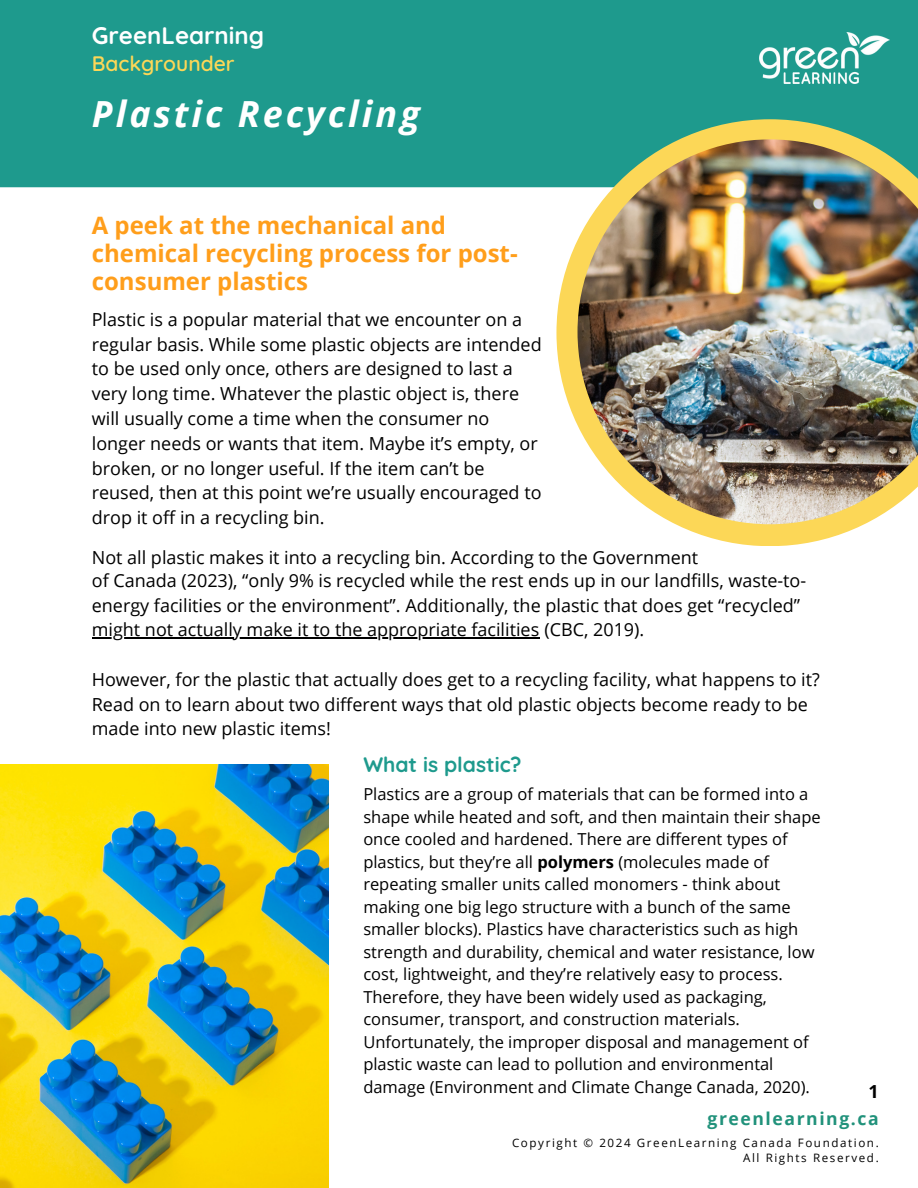
<style>
.page{position:relative;width:918px;height:1188px;background:#fff}
.page>*{position:absolute;margin:0;border:0;box-sizing:border-box;transform-origin:0 0}
.t1{font:italic 700 36px "Open Sans";letter-spacing:.085em;color:#fff}
.t2{font:700 24px/27.8px "Open Sans";color:#ff9e1b}
.t3{font:700 24px "Quicksand";color:#fff}
.t4{font:700 21px "Quicksand";color:#1e9a8d}
.t5{font:600 21px "Quicksand";color:#fcd757}
.t6{font:18px/24.8px "Open Sans";color:#000}
.t7{font:700 18px "Open Sans";color:#000}
.t8{font:700 17.55px "Open Sans";letter-spacing:.09em;color:#21927b}
.t9{font:16.5px/22.5px "Open Sans";color:#000}
.t10{font:11.55px "Open Sans";letter-spacing:.14em;color:#000}
.s1{font-weight:700}
</style>
<div class="page">
<div style="left:0;top:0;width:918px;height:187px;background:#1e9a8d"></div>
<img style="left:760px;top:33px;width:129px;height:50px">
<svg style="left:556px;top:119px;width:362px;height:427px"></svg>
<img style="left:578px;top:139px;width:340px;height:385px">
<img style="left:0;top:764px;width:328px;height:424px">
<hr style="left:92px;top:638px;width:448px;height:1px;background:#000">
<p class="t3" style="left:92px;top:20px;width:174px">GreenLearning</p>
<h5 class="t5" style="left:92px;top:50px;width:144px">Backgrounder</h5>
<h2 class="t1" style="left:92px;top:89px;width:330px">Plastic Recycling</h2>
<h5 class="t2" style="left:92px;top:211px;width:427px">A peek at the mechanical and chemical recycling process for post&shy;consumer plastics</h5>
<h5 class="t6" style="left:92px;top:307px;width:451px">Plastic is a popular material that we encounter on a regular basis. While some plastic objects are intended to be used only once, others are designed to last a very long time. Whatever the plastic object is, there will usually come a time when the consumer no longer needs or wants that item. Maybe it’s empty, or broken, or no longer useful. If the item can’t be reused, then at this point we’re usually encouraged to drop it off in a recycling bin.</h5>
<h4 class="t6" style="left:92px;top:544px;width:608px">Not all plastic makes it into a recycling bin. According to the Government</h4>
<p class="t6" style="left:92px;top:568px;width:716px">of Canada (2023), “only 9% is recycled while the rest ends up in our landfills, waste-to&shy;energy facilities or the environment”. Additionally, the plastic that does get “recycled”</p>
<p class="t6" style="left:92px;top:617px;width:554px">might not actually make it to the appropriate facilities (CBC, 2019).</p>
<p class="t6" style="left:92px;top:667px;width:730px">However, for the plastic that actually does get to a recycling facility, what happens to it?<br>Read on to learn about two different ways that old plastic objects become ready to be made into new plastic items!</p>
<p class="t4" style="left:363px;top:751px;width:160px">What is plastic?</p>
<p class="t9" style="left:363px;top:782px;width:459px">Plastics are a group of materials that can be formed into a shape while heated and soft, and then maintain their shape once cooled and hardened. There are different types of plastics, but they’re all <span class="s1">polymers</span> (molecules made of repeating smaller units called monomers - think about making one big lego structure with a bunch of the same smaller blocks). Plastics have characteristics such as high strength and durability, chemical and water resistance, low cost, lightweight, and they’re relatively easy to process.<br>Therefore, they have been widely used as packaging, consumer, transport, and construction materials.<br>Unfortunately, the improper disposal and management of plastic waste can lead to pollution and environmental damage (Environment and Climate Change Canada, 2020).</p>
<p class="t7" style="left:868px;top:1078px;width:12px">1</p>
<h3 class="t8" style="left:708px;top:1106px;width:173px">greenlearning.ca</h3>
<h5 class="t10" style="left:512px;top:1134px;width:368px">Copyright © 2024 GreenLearning Canada Foundation.</h5>
<p class="t10" style="left:743px;top:1150px;width:137px">All Rights Reserved.</p>
</div>
